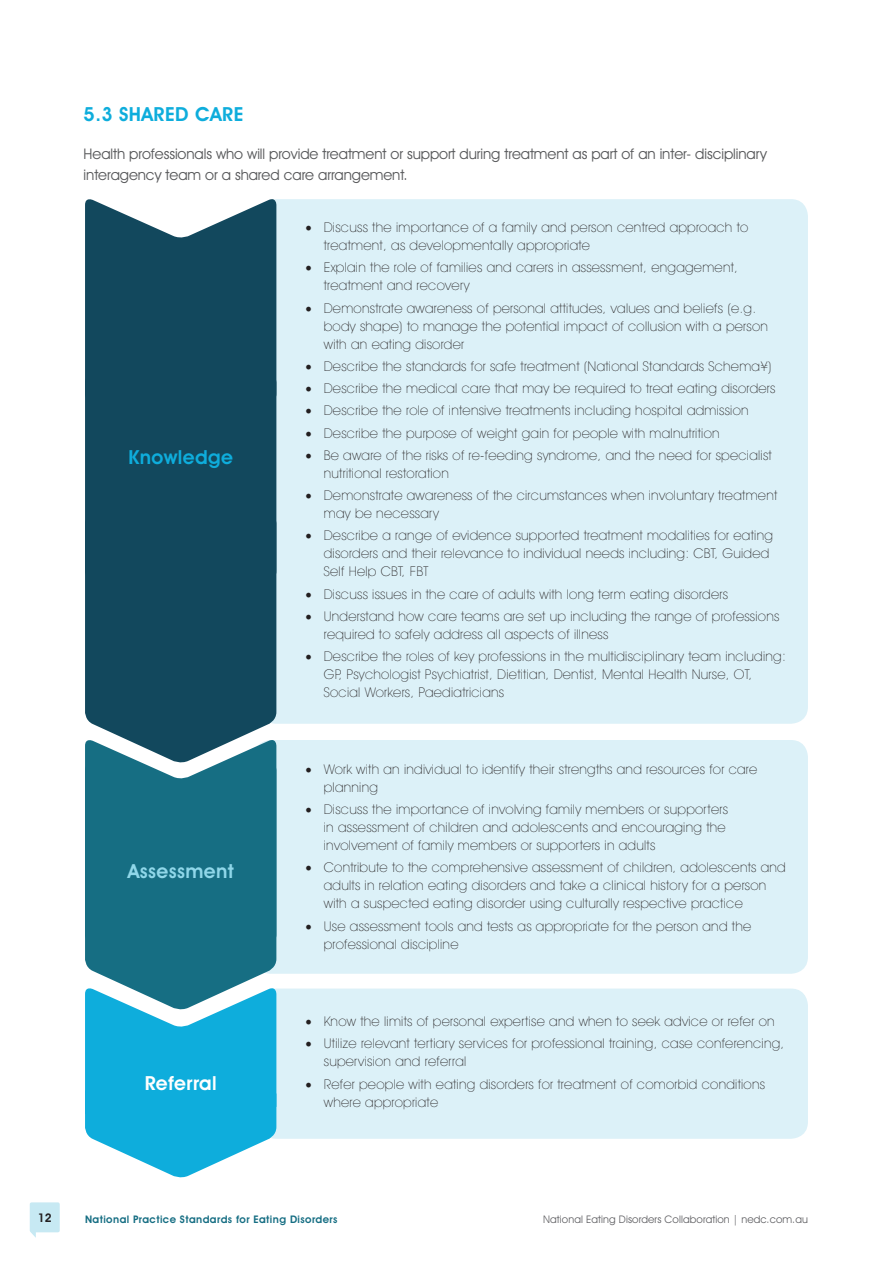
<style>
.page{position:relative;width:893px;height:1263px;background:#fff}
.page>*{position:absolute;margin:0;border:0;box-sizing:border-box;transform-origin:0 0}
.t1{font:600 19.5px "Avant Garde IT Cby BT";letter-spacing:.02em;color:#0eaddc}
.t2{font:600 19.5px "Avant Garde IT Cby BT";letter-spacing:.02em;color:#90d7e9}
.t3{font:600 19.5px "Avant Garde IT Cby BT";letter-spacing:.02em;color:#fff}
.t4{font:14.7px/21px "Avant Garde IT Cby BT";letter-spacing:-.005em;color:#57585a}
.t5{font:200 13.5px/18px "Avant Garde IT Cby BT";letter-spacing:.02em;color:#231f20}
.t6{font:600 12px "Avant Garde IT Cby BT";color:#231f20}
.t7{font:10.5px "Avant Garde IT Cby BT";letter-spacing:.01em;color:#636366}
.t8{font:600 10.5px "Avant Garde IT Cby BT";letter-spacing:.04em;color:#166e83}
.s1{font-family:"Minion Pro";font-weight:400;font-size:18px}
</style>
<div class="page">
<svg style="left:30px;top:1202px;width:30px;height:36px"></svg>
<div style="left:259px;top:988px;width:549px;height:151px;background:#dcf1f8;border-radius:17px"></div>
<svg style="left:85px;top:1011px;width:191px;height:167px;background:#30b8e1"></svg>
<div style="left:259px;top:199px;width:549px;height:525px;background:#dcf1f8;border-radius:17px"></div>
<div style="left:254px;top:740px;width:554px;height:234px;background:#dcf1f8;border-radius:17px"></div>
<svg style="left:85px;top:199px;width:191px;height:175px;background:#2b5b6e"></svg>
<div style="left:85px;top:623px;width:191px;height:114px;background:#12485d"></div>
<div style="left:85px;top:374px;width:191px;height:249px;background:#12485d"></div>
<svg style="left:85px;top:737px;width:191px;height:25px"></svg>
<svg style="left:85px;top:762px;width:191px;height:249px;background:#267a8e"></svg>
<h1 class="t1" style="left:84px;top:103px;width:161px">5.3 SHARED CARE</h1>
<p class="t4" style="left:84px;top:143px;width:685px">Health professionals who will provide treatment or support during treatment as part of an inter- disciplinary interagency team or a shared care arrangement.</p>
<p class="t5" style="left:324px;top:218px;width:426px;text-indent:-18px"><span class="s1">•</span> Discuss the importance of a family and person centred approach to treatment, as developmentally appropriate</p>
<p class="t5" style="left:324px;top:258px;width:416px;text-indent:-18px"><span class="s1">•</span> Explain the role of families and carers in assessment, engagement, treatment and recovery</p>
<p class="t5" style="left:324px;top:299px;width:446px;text-indent:-18px"><span class="s1">•</span> Demonstrate awareness of personal attitudes, values and beliefs (e.g. body shape) to manage the potential impact of collusion with a person with an eating disorder</p>
<p class="t5" style="left:305px;top:357px;width:468px"><span class="s1">•</span> Describe the standards for safe treatment (National Standards Schema¥)</p>
<p class="t5" style="left:305px;top:379px;width:472px"><span class="s1">•</span> Describe the medical care that may be required to treat eating disorders</p>
<p class="t5" style="left:305px;top:401px;width:445px"><span class="s1">•</span> Describe the role of intensive treatments including hospital admission</p>
<p class="t5" style="left:305px;top:424px;width:416px"><span class="s1">•</span> Describe the purpose of weight gain for people with malnutrition</p>
<p class="t5" style="left:324px;top:446px;width:449px;text-indent:-18px"><span class="s1">•</span> Be aware of the risks of re-feeding syndrome, and the need for specialist nutritional restoration</p>
<p class="t5" style="left:324px;top:486px;width:455px;text-indent:-18px"><span class="s1">•</span> Demonstrate awareness of the circumstances when involuntary treatment may be necessary</p>
<p class="t5" style="left:324px;top:526px;width:451px;text-indent:-18px"><span class="s1">•</span> Describe a range of evidence supported treatment modalities for eating disorders and their relevance to individual needs including: CBT, Guided<br>Self Help CBT, FBT</p>
<p class="t5" style="left:305px;top:585px;width:424px"><span class="s1">•</span> Discuss issues in the care of adults with long term eating disorders</p>
<p class="t5" style="left:324px;top:607px;width:457px;text-indent:-18px"><span class="s1">•</span> Understand how care teams are set up including the range of professions required to safely address all aspects of illness</p>
<p class="t5" style="left:324px;top:647px;width:463px;text-indent:-18px"><span class="s1">•</span> Describe the roles of key professions in the multidisciplinary team including:<br>GP, Psychologist Psychiatrist, Dietitian, Dentist, Mental Health Nurse, OT,<br>Social Workers, Paediatricians</p>
<h1 class="t1" style="left:129px;top:446px;width:106px">Knowledge</h1>
<h1 class="t2" style="left:128px;top:859px;width:108px">Assessment</h1>
<h1 class="t3" style="left:145px;top:1071px;width:74px">Referral</h1>
<p class="t5" style="left:324px;top:760px;width:435px;text-indent:-18px"><span class="s1">•</span> Work with an individual to identify their strengths and resources for care planning</p>
<p class="t5" style="left:324px;top:800px;width:406px;text-indent:-18px"><span class="s1">•</span> Discuss the importance of involving family members or supporters in assessment of children and adolescents and encouraging the involvement of family members or supporters in adults</p>
<p class="t5" style="left:324px;top:858px;width:463px;text-indent:-18px"><span class="s1">•</span> Contribute to the comprehensive assessment of children, adolescents and adults in relation eating disorders and take a clinical history for a person with a suspected eating disorder using culturally respective practice</p>
<p class="t5" style="left:324px;top:917px;width:429px;text-indent:-18px"><span class="s1">•</span> Use assessment tools and tests as appropriate for the person and the professional discipline</p>
<p class="t5" style="left:305px;top:1012px;width:471px"><span class="s1">•</span> Know the limits of personal expertise and when to seek advice or refer on</p>
<p class="t5" style="left:324px;top:1034px;width:462px;text-indent:-18px"><span class="s1">•</span> Utilize relevant tertiary services for professional training, case conferencing, supervision and referral</p>
<p class="t5" style="left:324px;top:1075px;width:443px;text-indent:-18px"><span class="s1">•</span> Refer people with eating disorders for treatment of comorbid conditions where appropriate</p>
<p class="t6" style="left:38px;top:1210px;width:15px">12</p>
<p class="t8" style="left:85px;top:1213px;width:254px">National Practice Standards for Eating Disorders</p>
<p class="t7" style="left:543px;top:1213px;width:266px">National Eating Disorders Collaboration | nedc.com.au</p>
</div>
